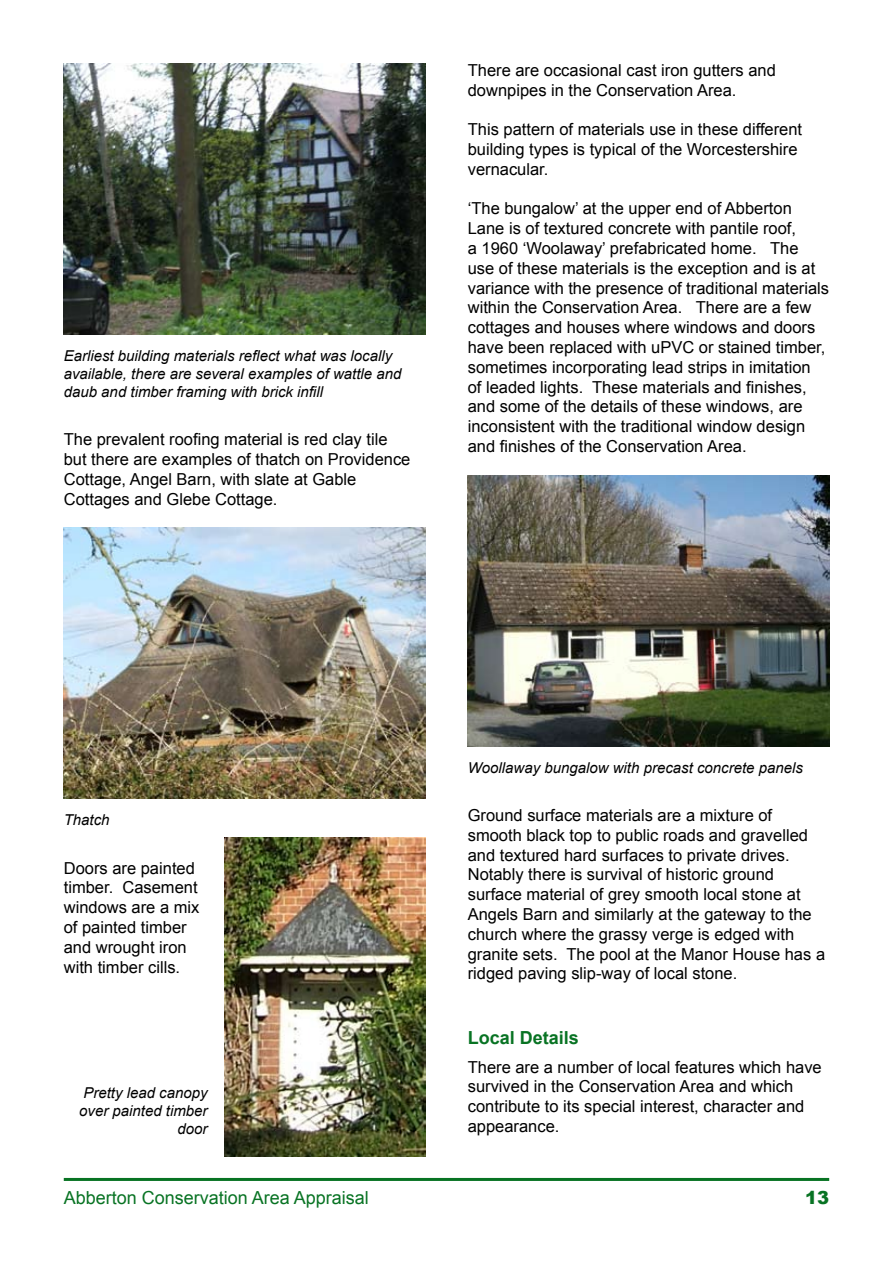
<style>
.page{position:relative;width:893px;height:1263px;background:#fff}
.page>*{position:absolute;margin:0;border:0;box-sizing:border-box;transform-origin:0 0}
.t1{font:18px "Arial";color:#087323}
.t2{font:700 18px "Arial";color:#087323}
.t3{font:900 18px "Arial";color:#087323}
.t4{font:16.5px/19.8px "Arial";color:#000}
.t5{font:italic 15px/18px "Arial";color:#000}
</style>
<div class="page">
<hr style="left:64px;top:1178px;width:765px;height:3px;background:#087323">
<img style="left:64px;top:64px;width:361px;height:271px">
<img style="left:64px;top:528px;width:361px;height:271px">
<img style="left:468px;top:475px;width:361px;height:271px">
<img style="left:225px;top:838px;width:200px;height:319px">
<p class="t5" style="left:64px;top:347px;width:339px">Earliest building materials reflect what was locally available, there are several examples of wattle and daub and timber framing with brick infill</p>
<p class="t4" style="left:64px;top:430px;width:348px">The prevalent roofing material is red clay tile but there are examples of thatch on Providence Cottage, Angel Barn, with slate at Gable Cottages and Glebe Cottage.</p>
<p class="t4" style="left:468px;top:60px;width:310px">There are occasional cast iron gutters and downpipes in the Conservation Area.</p>
<p class="t4" style="left:468px;top:120px;width:336px">This pattern of materials use in these different building types is typical of the Worcestershire vernacular.</p>
<p class="t4" style="left:468px;top:199px;width:363px">‘The bungalow’ at the upper end of Abberton Lane is of textured concrete with pantile roof,<br>a 1960 ‘Woolaway’ prefabricated home. The use of these materials is the exception and is at variance with the presence of traditional materials within the Conservation Area. There are a few cottages and houses where windows and doors have been replaced with uPVC or stained timber, sometimes incorporating lead strips in imitation<br>of leaded lights. These materials and finishes, and some of the details of these windows, are inconsistent with the traditional window design and finishes of the Conservation Area.</p>
<p class="t5" style="left:64px;top:811px;width:47px">Thatch</p>
<p class="t4" style="left:64px;top:858px;width:137px">Doors are painted timber. Casement windows are a mix of painted timber and wrought iron with timber cills.</p>
<p class="t5" style="left:79px;top:1084px;width:130px;text-align:right">Pretty lead canopy over painted timber door</p>
<p class="t5" style="left:468px;top:759px;width:337px">Woollaway bungalow with precast concrete panels</p>
<p class="t4" style="left:468px;top:805px;width:359px">Ground surface materials are a mixture of smooth black top to public roads and gravelled and textured hard surfaces to private drives.<br>Notably there is survival of historic ground surface material of grey smooth local stone at Angels Barn and similarly at the gateway to the church where the grassy verge is edged with granite sets. The pool at the Manor House has a ridged paving slip-way of local stone.</p>
<p class="t2" style="left:468px;top:1026px;width:113px">Local Details</p>
<p class="t4" style="left:468px;top:1057px;width:355px">There are a number of local features which have survived in the Conservation Area and which contribute to its special interest, character and appearance.</p>
<p class="t1" style="left:64px;top:1186px;width:307px">Abberton Conservation Area Appraisal</p>
<p class="t3" style="left:805px;top:1184px;width:12px">13</p>
</div>
